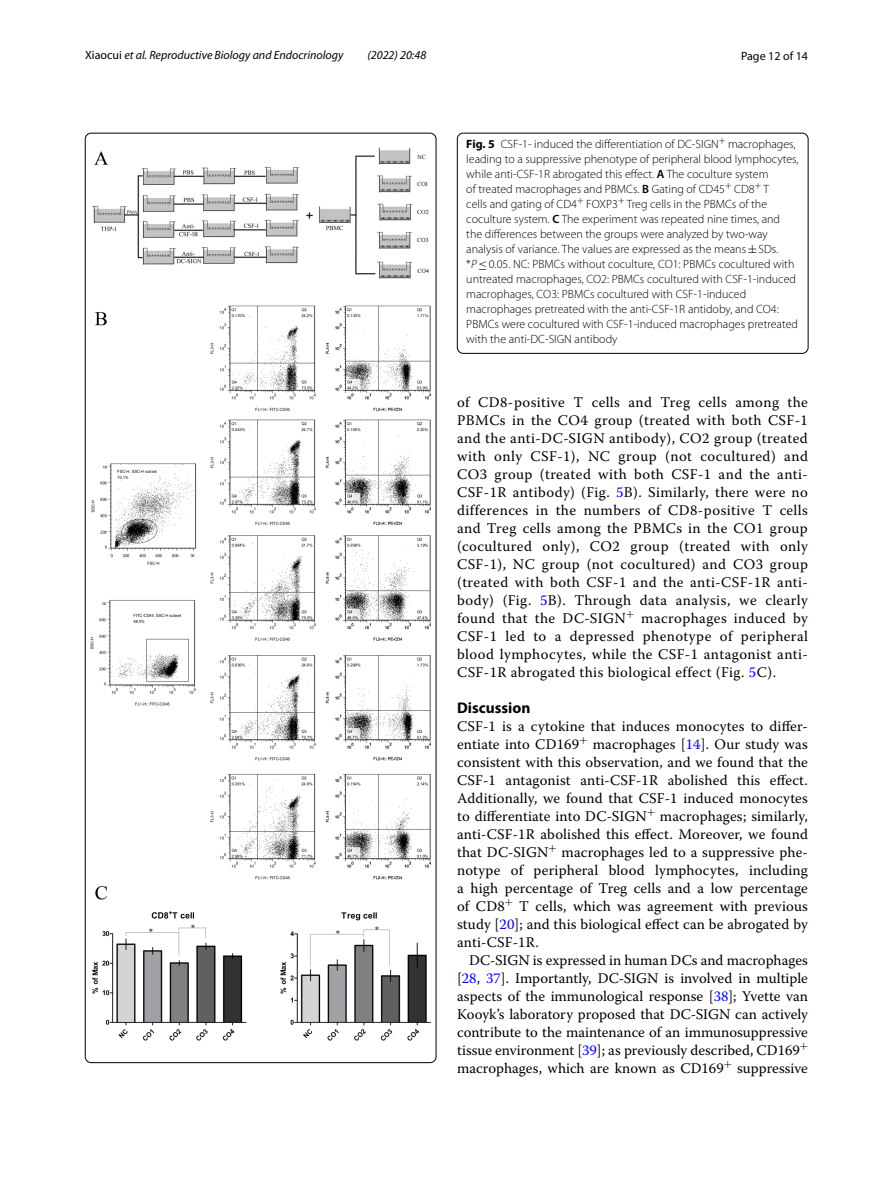
<style>
.page{position:relative;width:893px;height:1187px;background:#fff}
.page>*{position:absolute;margin:0;border:0;box-sizing:border-box;transform-origin:0 0}
.t1{font:700 15.45px "Myriad Pro";color:#000}
.t2{font:14.7px/18px "Warnock Pro";letter-spacing:.01em;color:#000;text-align:justify}
.t3{font:300 12px/15px "Myriad Pro";color:#000}
.t4{font:italic 12px "Myriad Pro";color:#000}
.t5{font:12px "Myriad Pro";color:#000}
.s1{font-style:normal}
.s2{font-weight:700}
.s3{font-weight:600}
.s4{font-family:"MTSY";font-weight:400}
.s5{font-style:italic}
.s6{color:#00f}
</style>
<div class="page">
<img style="left:90px;top:147px;width:341px;height:893px">
<div style="left:457px;top:133px;width:351px;height:220px;border:1px solid #000;border-radius:6px"></div>
<p class="t4" style="left:85px;top:48px;width:260px"><span class="s1">Xiaocui</span> et al. Reproductive Biology and Endocrinology</p>
<p class="t4" style="left:367px;top:48px;width:60px">(2022) 20:48</p>
<p class="t5" style="left:741px;top:48px;width:68px">Page 12 of 14</p>
<p class="t3" style="left:466px;top:137px;width:334px"><span class="s2">Fig. 5</span> CSF-1- induced the differentiation of DC-SIGN<sup>+</sup> macrophages, leading to a suppressive phenotype of peripheral blood lymphocytes, while anti-CSF-1R abrogated this effect. <span class="s3">A</span> The coculture system<br>of treated macrophages and PBMCs. <span class="s3">B</span> Gating of CD45<sup>+</sup> CD8<sup>+</sup> T<br>cells and gating of CD4<sup>+</sup> FOXP3<sup>+</sup> Treg cells in the PBMCs of the coculture system. <span class="s3">C</span> The experiment was repeated nine times, and the differences between the groups were analyzed by two-way analysis of variance. The values are expressed as the means<span class="s4">±</span>SDs. *<span class="s5">P</span><span class="s4">≤</span>0.05. NC: PBMCs without coculture, CO1: PBMCs cocultured with untreated macrophages, CO2: PBMCs cocultured with CSF-1-induced macrophages, CO3: PBMCs cocultured with CSF-1-induced macrophages pretreated with the anti-CSF-1R antidoby, and CO4:<br>PBMCs were cocultured with CSF-1-induced macrophages pretreated with the anti-DC-SIGN antibody</p>
<p class="t2" style="left:457px;top:392px;width:352px">of CD8-positive T cells and Treg cells among the PBMCs in the CO4 group (treated with both CSF-1 and the anti-DC-SIGN antibody), CO2 group (treated with only CSF-1), NC group (not cocultured) and CO3 group (treated with both CSF-1 and the anti-CSF-1R antibody) (Fig. <span class="s6">5</span>B). Similarly, there were no differences in the numbers of CD8-positive T cells and Treg cells among the PBMCs in the CO1 group (cocultured only), CO2 group (treated with only CSF-1), NC group (not cocultured) and CO3 group (treated with both CSF-1 and the anti-CSF-1R anti&shy;body) (Fig. <span class="s6">5</span>B). Through data analysis, we clearly found that the DC-SIGN<sup>+</sup> macrophages induced by CSF-1 led to a depressed phenotype of peripheral blood lymphocytes, while the CSF-1 antagonist anti-CSF-1R abrogated this biological effect (Fig. <span class="s6">5</span>C).</p>
<p class="t1" style="left:457px;top:697px;width:75px">Discussion</p>
<p class="t2" style="left:457px;top:716px;width:352px">CSF-1 is a cytokine that induces monocytes to differ&shy;entiate into CD169<sup>+</sup> macrophages [<span class="s6">14</span>]. Our study was consistent with this observation, and we found that the CSF-1 antagonist anti-CSF-1R abolished this effect.<br>Additionally, we found that CSF-1 induced monocytes to differentiate into DC-SIGN<sup>+</sup> macrophages; similarly, anti-CSF-1R abolished this effect. Moreover, we found that DC-SIGN<sup>+</sup> macrophages led to a suppressive phe&shy;notype of peripheral blood lymphocytes, including a high percentage of Treg cells and a low percentage of CD8<sup>+</sup> T cells, which was agreement with previous study [<span class="s6">20</span>]; and this biological effect can be abrogated by anti-CSF-1R.</p>
<p class="t2" style="left:457px;top:950px;width:352px;text-indent:12px">DC-SIGN is expressed in human DCs and macrophages [<span class="s6">28</span>, <span class="s6">37</span>]. Importantly, DC-SIGN is involved in multiple aspects of the immunological response [<span class="s6">38</span>]; Yvette van Kooyk’s laboratory proposed that DC-SIGN can actively contribute to the maintenance of an immunosuppressive tissue environment [<span class="s6">39</span>]; as previously described, CD169<sup>+ </sup>macrophages, which are known as CD169<sup>+</sup> suppressive</p>
</div>
